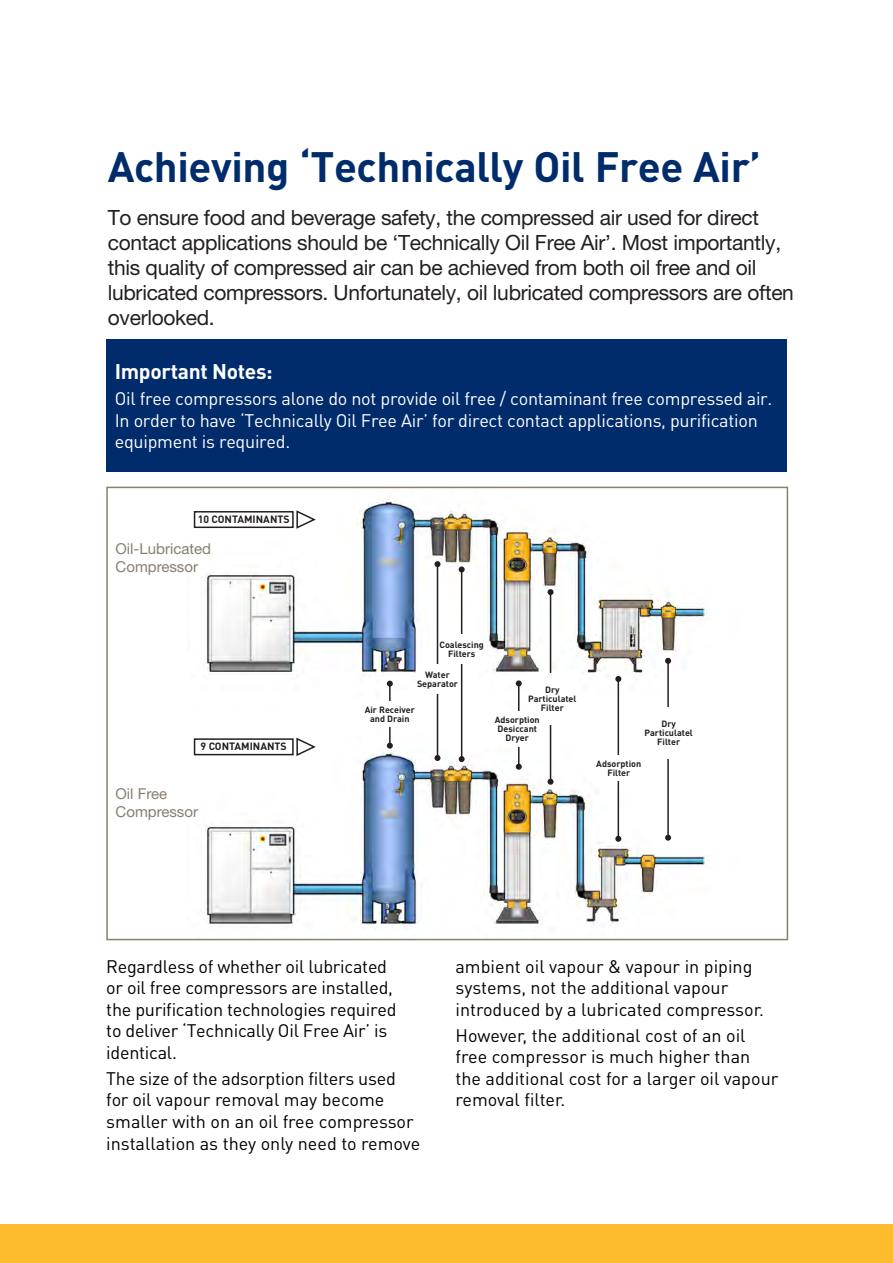
<style>
.page{position:relative;width:893px;height:1263px;background:#fff}
.page>*{position:absolute;margin:0;border:0;box-sizing:border-box;transform-origin:0 0}
.t1{font:700 42px "DINOT";letter-spacing:-.01em;color:#002c6b}
.t2{font:21px/25.2px "Helvetica Neue LT Std";letter-spacing:-.015em;color:#231f20}
.t3{font:700 21px "DINOT";letter-spacing:-.015em;color:#fff}
.t4{font:18px/21.6px "DINOT";letter-spacing:-.01em;color:#000}
.t5{font:18px/21.6px "DINOT";letter-spacing:-.015em;color:#fff}
.t6{font:15px "Helvetica Neue LT Std";color:#887f6f}
.t7{font:700 10.5px "DINOT";color:#231f20}
.t8{font:700 9px/9px "DINOT";color:#231f20;text-align:center}
</style>
<div class="page">
<div style="left:0;top:1225px;width:893px;height:38px;background:#fdbb2e"></div>
<div style="left:106px;top:339px;width:681px;height:133px;background:#002c6b"></div>
<img style="left:193px;top:496px;width:518px;height:432px">
<div style="left:106px;top:487px;width:682px;height:453px;border:2px solid #887f6f"></div>
<hr style="left:618px;top:679px;width:1px;height:160px;background:#231f20">
<svg style="left:615px;top:676px;width:6px;height:6px"></svg>
<svg style="left:615px;top:836px;width:6px;height:6px"></svg>
<div style="left:587px;top:755px;width:64px;height:25px;background:#fff"></div>
<hr style="left:667px;top:661px;width:2px;height:177px;background:#231f20">
<svg style="left:665px;top:658px;width:6px;height:6px"></svg>
<svg style="left:665px;top:835px;width:6px;height:6px"></svg>
<div style="left:643px;top:707px;width:51px;height:51px;background:#fff"></div>
<hr style="left:550px;top:592px;width:1px;height:190px;background:#231f20">
<svg style="left:548px;top:589px;width:6px;height:6px"></svg>
<svg style="left:548px;top:779px;width:6px;height:6px"></svg>
<hr style="left:461px;top:569px;width:1px;height:190px;background:#231f20">
<svg style="left:459px;top:566px;width:6px;height:6px"></svg>
<svg style="left:459px;top:756px;width:6px;height:6px"></svg>
<hr style="left:518px;top:683px;width:1px;height:84px;background:#231f20">
<svg style="left:516px;top:680px;width:6px;height:6px"></svg>
<svg style="left:516px;top:764px;width:6px;height:6px"></svg>
<div style="left:527px;top:673px;width:51px;height:51px;background:#fff"></div>
<div style="left:487px;top:711px;width:61px;height:36px;background:#fff"></div>
<div style="left:436px;top:634px;width:51px;height:30px;background:#fff"></div>
<div style="left:195px;top:512px;width:98px;height:15px;background:#fff"></div>
<div style="left:194px;top:511px;width:100px;height:17px;border:2px solid #231f20"></div>
<svg style="left:296px;top:509px;width:20px;height:21px"></svg>
<div style="left:195px;top:739px;width:98px;height:16px;background:#fff"></div>
<div style="left:194px;top:738px;width:100px;height:17px;border:2px solid #231f20"></div>
<svg style="left:296px;top:736px;width:20px;height:21px"></svg>
<hr style="left:437px;top:564px;width:1px;height:194px;background:#231f20">
<svg style="left:434px;top:561px;width:6px;height:6px"></svg>
<svg style="left:434px;top:755px;width:6px;height:6px"></svg>
<div style="left:416px;top:664px;width:43px;height:30px;background:#fff"></div>
<hr style="left:389px;top:684px;width:2px;height:62px;background:#231f20">
<svg style="left:387px;top:681px;width:6px;height:6px"></svg>
<svg style="left:387px;top:743px;width:6px;height:6px"></svg>
<div style="left:348px;top:701px;width:83px;height:25px;background:#fff"></div>
<p class="t1" style="left:108px;top:139px;width:655px">Achieving ‘Technically Oil Free Air’</p>
<p class="t2" style="left:108px;top:204px;width:688px">To ensure food and beverage safety, the compressed air used for direct contact applications should be ‘Technically Oil Free Air’. Most importantly, this quality of compressed air can be achieved from both oil free and oil lubricated compressors. Unfortunately, oil lubricated compressors are often overlooked.</p>
<p class="t3" style="left:115px;top:357px;width:159px">Important Notes:</p>
<p class="t5" style="left:115px;top:387px;width:659px">Oil free compressors alone do not provide oil free / contaminant free compressed air.</p>
<p class="t5" style="left:115px;top:409px;width:644px">In order to have ‘Technically Oil Free Air’ for direct contact applications, purification equipment is required.</p>
<p class="t7" style="left:198px;top:512px;width:93px">10 CONTAMINANTS</p>
<p class="t6" style="left:116px;top:539px;width:97px">Oil-Lubricated</p>
<p class="t6" style="left:116px;top:557px;width:84px">Compressor</p>
<p class="t7" style="left:201px;top:739px;width:88px">9 CONTAMINANTS</p>
<p class="t6" style="left:116px;top:784px;width:53px">Oil Free</p>
<p class="t6" style="left:116px;top:802px;width:84px">Compressor</p>
<p class="t8" style="left:439px;top:640px;width:46px">Coalescing<br>Filters</p>
<p class="t8" style="left:425px;top:670px;width:26px">Water</p>
<p class="t8" style="left:417px;top:679px;width:43px">Separator</p>
<p class="t8" style="left:365px;top:704px;width:52px">Air Receiver</p>
<p class="t8" style="left:370px;top:713px;width:41px">and Drain</p>
<p class="t8" style="left:528px;top:685px;width:50px">Dry<br>Particulatel<br>Filter</p>
<p class="t8" style="left:495px;top:715px;width:47px">Adsorption<br>Desiccant<br>Dryer</p>
<p class="t8" style="left:645px;top:719px;width:50px">Dry<br>Particulatel<br>Filter</p>
<p class="t8" style="left:596px;top:758px;width:47px">Adsorption<br>Filter</p>
<p class="t4" style="left:106px;top:954px;width:292px">Regardless of whether oil lubricated or oil free compressors are installed, the purification technologies required to deliver ‘Technically Oil Free Air’ is identical.</p>
<p class="t4" style="left:106px;top:1067px;width:315px">The size of the adsorption filters used for oil vapour removal may become smaller with on an oil free compressor installation as they only need to remove</p>
<p class="t4" style="left:455px;top:954px;width:310px">ambient oil vapour &amp; vapour in piping systems, not the additional vapour introduced by a lubricated compressor.</p>
<p class="t4" style="left:455px;top:1023px;width:324px">However, the additional cost of an oil free compressor is much higher than the additional cost for a larger oil vapour removal filter.</p>
</div>
